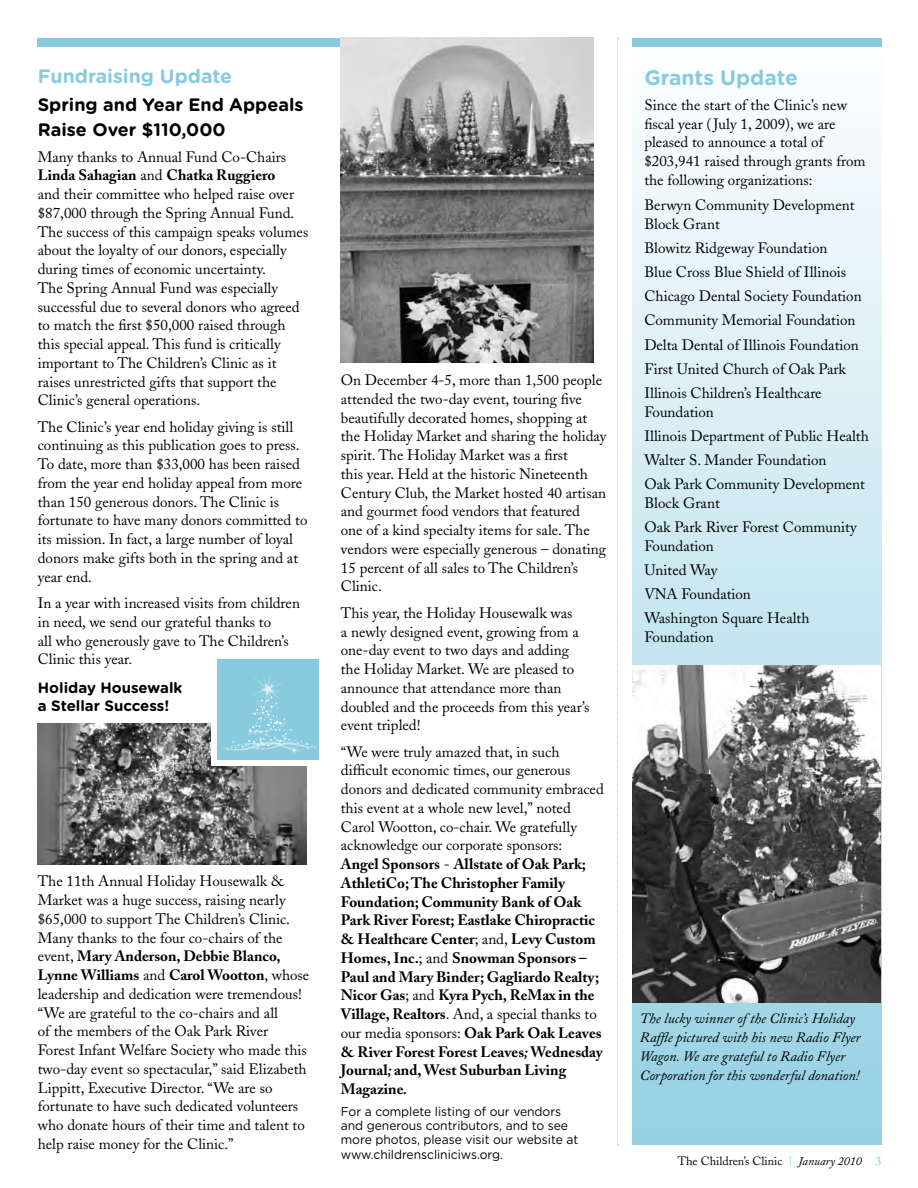
<style>
.page{position:relative;width:918px;height:1188px;background:#fff}
.page>*{position:absolute;margin:0;border:0;box-sizing:border-box;transform-origin:0 0}
.t1{font:700 21px "Gotham Rounded";color:#88cbdf}
.t2{font:700 19.5px "Gotham Rounded";color:#88cbdf}
.t3{font:700 18px/25.2px "Gotham Rounded";color:#000}
.t4{font:15px/18.8px "Adobe Caslon";color:#000}
.t5{font:700 15px/18.8px "Adobe Caslon";color:#000}
.t6{font:700 15px/18px "Gotham Rounded";color:#000}
.t7{font:italic 14.25px/18.8px "Adobe Caslon";color:#000}
.t8{font:12.75px/14.2px "Gotham Rounded";letter-spacing:-.005em;color:#000;scale:.95 1}
.t9{font:12px "Adobe Caslon";color:#000}
.s1{font-weight:700}
.s2{font-weight:400}
.s3{font-style:italic}
.s4{color:#88cbdf}
</style>
<div class="page">
<svg style="left:633px;top:134px;width:249px;height:1011px;background:#cde9f1"></svg>
<div style="left:38px;top:38px;width:548px;height:9px;background:#88cbdf"></div>
<div style="left:633px;top:38px;width:249px;height:9px;background:#88cbdf"></div>
<img style="left:341px;top:38px;width:253px;height:325px">
<img style="left:38px;top:723px;width:269px;height:141px">
<div style="left:211px;top:654px;width:113px;height:112px;background:#fff"></div>
<div style="left:217px;top:660px;width:102px;height:100px;background:#88cbdf"></div>
<svg style="left:222px;top:675px;width:94px;height:80px"></svg>
<img style="left:633px;top:665px;width:247px;height:337px">
<svg style="left:617px;top:38px;width:1px;height:1107px"></svg>
<h2 class="t2" style="left:38px;top:62px;width:196px">Fundraising Update</h2>
<p class="t3" style="left:38px;top:91px;width:267px">Spring and Year End Appeals<br>Raise Over $110,000</p>
<p class="t4" style="left:38px;top:147px;width:272px">Many thanks to Annual Fund Co-Chairs <span class="s1">Linda Sahagian</span> and <span class="s1">Chatka Ruggiero<br></span>and their committee who helped raise over $87,000 through the Spring Annual Fund.<br>The success of this campaign speaks volumes about the loyalty of our donors, especially during times of economic uncertainty.<br>The Spring Annual Fund was especially successful due to several donors who agreed to match the first $50,000 raised through this special appeal. This fund is critically important to The Children’s Clinic as it raises unrestricted gifts that support the Clinic’s general operations.</p>
<p class="t4" style="left:38px;top:417px;width:271px">The Clinic’s year end holiday giving is still continuing as this publication goes to press.<br>To date, more than $33,000 has been raised from the year end holiday appeal from more than 150 generous donors. The Clinic is fortunate to have many donors committed to its mission. In fact, a large number of loyal donors make gifts both in the spring and at year end.</p>
<p class="t4" style="left:38px;top:594px;width:264px">In a year with increased visits from children in need, we send our grateful thanks to<br>all who generously gave to The Children’s Clinic this year.</p>
<p class="t6" style="left:38px;top:678px;width:146px">Holiday Housewalk a Stellar Success!</p>
<p class="t4" style="left:38px;top:872px;width:273px">The 11th Annual Holiday Housewalk &amp; Market was a huge success, raising nearly $65,000 to support The Children’s Clinic.<br>Many thanks to the four co-chairs of the event, <span class="s1">Mary Anderson, Debbie Blanco, Lynne Williams</span> and <span class="s1">Carol Wootton</span>, whose leadership and dedication were tremendous! “We are grateful to the co-chairs and all<br>of the members of the Oak Park River<br>Forest Infant Welfare Society who made this two-day event so spectacular,” said Elizabeth Lippitt, Executive Director. “We are so fortunate to have such dedicated volunteers who donate hours of their time and talent to help raise money for the Clinic.”</p>
<p class="t4" style="left:341px;top:371px;width:267px">On December 4-5, more than 1,500 people attended the two-day event, touring five beautifully decorated homes, shopping at the Holiday Market and sharing the holiday spirit. The Holiday Market was a first<br>this year. Held at the historic Nineteenth Century Club, the Market hosted 40 artisan and gourmet food vendors that featured<br>one of a kind specialty items for sale. The vendors were especially generous – donating 15 percent of all sales to The Children’s Clinic.</p>
<p class="t4" style="left:341px;top:604px;width:250px">This year, the Holiday Housewalk was<br>a newly designed event, growing from a one-day event to two days and adding the Holiday Market. We are pleased to announce that attendance more than doubled and the proceeds from this year’s event tripled!</p>
<p class="t5" style="left:341px;top:742px;width:265px"><span class="s2">“We were truly amazed that, in such difficult economic times, our generous donors and dedicated community embraced this event at a whole new level,” noted Carol Wootton, co-chair. We gratefully acknowledge our corporate sponsors:<br></span>Angel Sponsors <span class="s2">-</span> Allstate of Oak Park; AthletiCo; The Christopher Family Foundation; Community Bank of Oak Park River Forest; Eastlake Chiropractic &amp; Healthcare Center<span class="s2">; and,</span> Levy Custom Homes, Inc.<span class="s2">; and</span> Snowman Sponsors – Paul and Mary Binder; Gagliardo Realty; Nicor Gas<span class="s2">; and</span> Kyra Pych, ReMax in the Village, Realtors<span class="s2">. And, a special thanks to our media sponsors:</span> Oak Park Oak Leaves &amp; River Forest Forest Leaves<span class="s3">;</span> Wednesday Journal<span class="s3">;</span> and, West Suburban Living Magazine<span class="s3">.</span></p>
<p class="t8" style="left:341px;top:1104px;width:251px">For a complete listing of our vendors and generous contributors, and to see more photos, please visit our website at www.childrenscliniciws.org.</p>
<h1 class="t1" style="left:644px;top:62px;width:155px">Grants Update</h1>
<p class="t4" style="left:644px;top:96px;width:223px">Since the start of the Clinic’s new fiscal year ( July 1, 2009), we are pleased to announce a total of $203,941 raised through grants from the following organizations:</p>
<p class="t4" style="left:644px;top:196px;width:212px">Berwyn Community Development<br>Block Grant</p>
<p class="t4" style="left:644px;top:236px;width:219px;line-height:24.2px">Blowitz Ridgeway Foundation<br>Blue Cross Blue Shield of Illinois Chicago Dental Society Foundation Community Memorial Foundation Delta Dental of Illinois Foundation First United Church of Oak Park Illinois Children’s Healthcare</p>
<p class="t4" style="left:644px;top:400px;width:226px;line-height:24.2px">Foundation<br>Illinois Department of Public Health<br>Walter S. Mander Foundation<br>Oak Park Community Development</p>
<p class="t4" style="left:644px;top:491px;width:214px;line-height:24.2px">Block Grant<br>Oak Park River Forest Community</p>
<p class="t4" style="left:644px;top:534px;width:167px;line-height:24.2px">Foundation<br>United Way<br>VNA Foundation<br>Washington Square Health</p>
<p class="t4" style="left:644px;top:628px;width:71px">Foundation</p>
<p class="t7" style="left:640px;top:1010px;width:222px">The lucky winner of the Clinic’s Holiday Raffle pictured with his new Radio Flyer Wagon. We are grateful to Radio Flyer Corporation for this wonderful donation!</p>
<p class="t9" style="left:678px;top:1153px;width:205px">The Children’s Clinic <span class="s4">|</span> <span class="s3">January 2010</span> <span class="s4">3</span></p>
</div>
